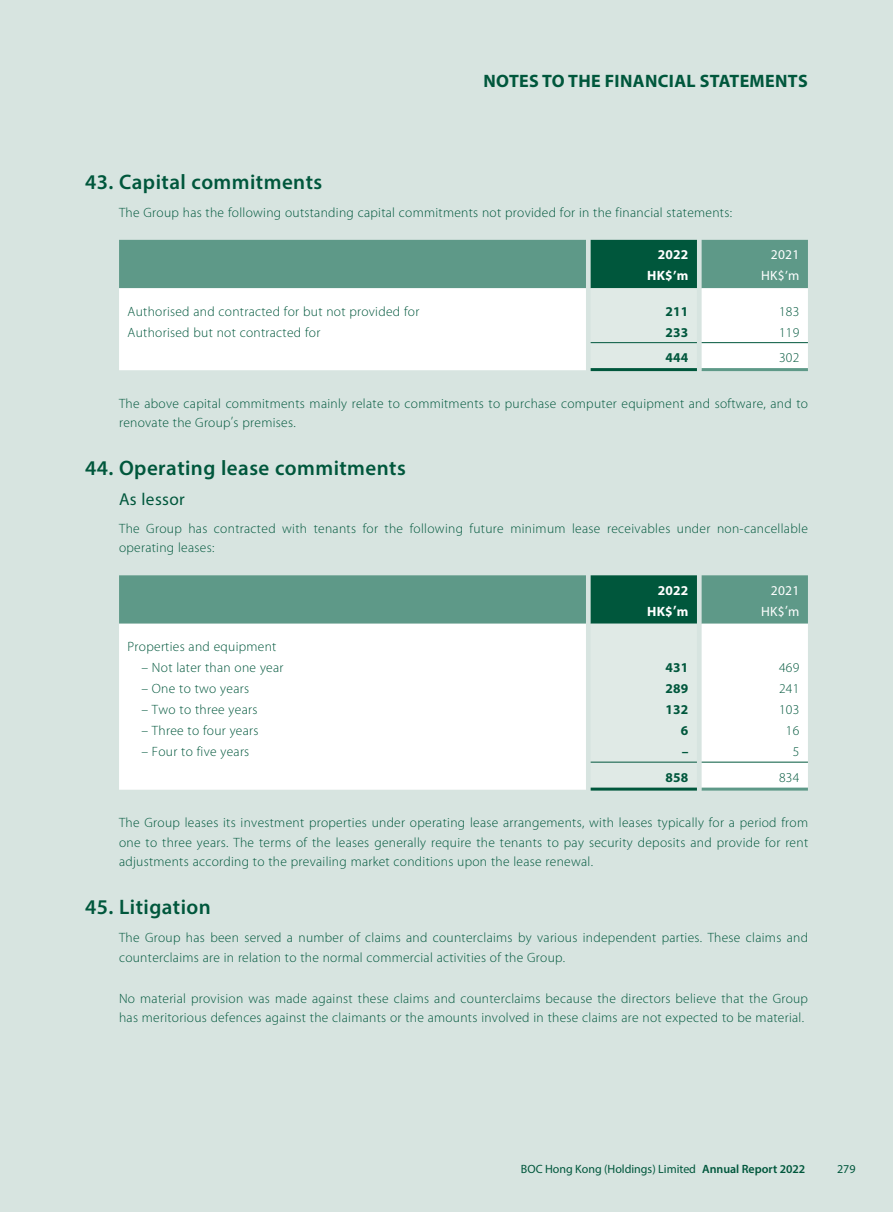
<style>
.page{position:relative;width:893px;height:1212px;background:#d7e4e0}
.page>*{position:absolute;margin:0;border:0;box-sizing:border-box;transform-origin:0 0}
.t1{font:600 21px "Myriad Pro";letter-spacing:.02em;color:#00573c}
.t2{font:700 18px "Myriad Pro";letter-spacing:.02em;color:#00573c}
.t3{font:17.25px "Myriad Pro";letter-spacing:.02em;color:#00573c}
.t4{font:300 13.5px/19.5px "Myriad Pro";letter-spacing:.02em;color:#00573c}
.t5{font:700 13.5px "Myriad Pro";letter-spacing:.02em;color:#00573c}
.t6{font:700 13.5px "Myriad Pro";letter-spacing:.02em;color:#fff}
.t7{font:13.5px "Myriad Pro";letter-spacing:.02em;color:#fff}
.t8{font:12px "Myriad Pro";color:#00573c}
.s1{font-weight:600}
</style>
<div class="page">
<svg style="left:119px;top:240px;width:689px;height:130px;background:#bad3cc"></svg>
<hr style="left:591px;top:342px;width:106px;height:1px;background:#00573c">
<hr style="left:702px;top:342px;width:106px;height:1px;background:#00573c">
<hr style="left:591px;top:368px;width:106px;height:3px;background:#00573c">
<hr style="left:702px;top:368px;width:106px;height:3px;background:#5e9988">
<svg style="left:119px;top:575px;width:689px;height:215px;background:#d3e2de"></svg>
<hr style="left:591px;top:762px;width:106px;height:1px;background:#00573c">
<hr style="left:702px;top:762px;width:106px;height:1px;background:#00573c">
<hr style="left:591px;top:787px;width:106px;height:3px;background:#00573c">
<hr style="left:702px;top:787px;width:106px;height:3px;background:#5e9988">
<h2 class="t2" style="left:483px;top:70px;width:326px">NOTES TO THE FINANCIAL STATEMENTS</h2>
<h1 class="t1" style="left:85px;top:168px;width:239px">43. Capital commitments</h1>
<p class="t4" style="left:119px;top:203px;width:614px">The Group has the following outstanding capital commitments not provided for in the financial statements:</p>
<p class="t6" style="left:658px;top:246px;width:32px">2022</p>
<p class="t7" style="left:771px;top:246px;width:30px">2021</p>
<p class="t6" style="left:647px;top:267px;width:43px">HK$’m</p>
<p class="t7" style="left:761px;top:267px;width:40px">HK$’m</p>
<p class="t4" style="left:128px;top:302px;width:293px">Authorised and contracted for but not provided for</p>
<p class="t5" style="left:665px;top:302px;width:25px">211</p>
<p class="t4" style="left:779px;top:302px;width:22px">183</p>
<p class="t4" style="left:128px;top:323px;width:194px">Authorised but not contracted for</p>
<p class="t5" style="left:665px;top:323px;width:25px">233</p>
<p class="t4" style="left:779px;top:323px;width:22px">119</p>
<p class="t5" style="left:665px;top:349px;width:25px">444</p>
<p class="t4" style="left:779px;top:348px;width:22px">302</p>
<p class="t4" style="left:119px;top:393px;width:691px">The above capital commitments mainly relate to commitments to purchase computer equipment and software, and to renovate the Group’s premises.</p>
<h1 class="t1" style="left:85px;top:455px;width:322px">44. Operating lease commitments</h1>
<p class="t3" style="left:119px;top:488px;width:67px">As lessor</p>
<p class="t4" style="left:119px;top:519px;width:690px">The Group has contracted with tenants for the following future minimum lease receivables under non-cancellable operating leases:</p>
<p class="t6" style="left:658px;top:581px;width:32px">2022</p>
<p class="t7" style="left:771px;top:582px;width:30px">2021</p>
<p class="t6" style="left:647px;top:602px;width:43px">HK$’m</p>
<p class="t7" style="left:761px;top:603px;width:40px">HK$’m</p>
<p class="t4" style="left:128px;top:637px;width:150px">Properties and equipment</p>
<p class="t4" style="left:141px;top:658px;width:144px">– Not later than one year</p>
<p class="t5" style="left:665px;top:659px;width:25px">431</p>
<p class="t4" style="left:779px;top:658px;width:22px">469</p>
<p class="t4" style="left:141px;top:679px;width:109px">– One to two years</p>
<p class="t5" style="left:665px;top:680px;width:25px">289</p>
<p class="t4" style="left:779px;top:679px;width:22px">241</p>
<p class="t4" style="left:141px;top:700px;width:118px">– Two to three years</p>
<p class="t5" style="left:665px;top:701px;width:25px">132</p>
<p class="t4" style="left:779px;top:700px;width:22px">103</p>
<p class="t4" style="left:141px;top:721px;width:119px">– Three to four years</p>
<p class="t5" style="left:681px;top:722px;width:9px">6</p>
<p class="t4" style="left:786px;top:721px;width:15px">16</p>
<p class="t4" style="left:141px;top:742px;width:109px">– Four to five years</p>
<p class="t5" style="left:682px;top:743px;width:8px">–</p>
<p class="t4" style="left:793px;top:742px;width:8px">5</p>
<p class="t5" style="left:665px;top:768px;width:25px">858</p>
<p class="t4" style="left:779px;top:767px;width:22px">834</p>
<p class="t4" style="left:119px;top:813px;width:691px;text-align:justify">The Group leases its investment properties under operating lease arrangements, with leases typically for a period from one to three years. The terms of the leases generally require the tenants to pay security deposits and provide for rent adjustments according to the prevailing market conditions upon the lease renewal.</p>
<h1 class="t1" style="left:85px;top:894px;width:127px">45. Litigation</h1>
<p class="t4" style="left:119px;top:928px;width:690px">The Group has been served a number of claims and counterclaims by various independent parties. These claims and counterclaims are in relation to the normal commercial activities of the Group.</p>
<p class="t4" style="left:119px;top:988px;width:690px">No material provision was made against these claims and counterclaims because the directors believe that the Group has meritorious defences against the claimants or the amounts involved in these claims are not expected to be material.</p>
<p class="t8" style="left:521px;top:1161px;width:286px">BOC Hong Kong (Holdings) Limited <span class="s1">Annual Report 2022</span></p>
<p class="t8" style="left:837px;top:1161px;width:20px">279</p>
</div>
